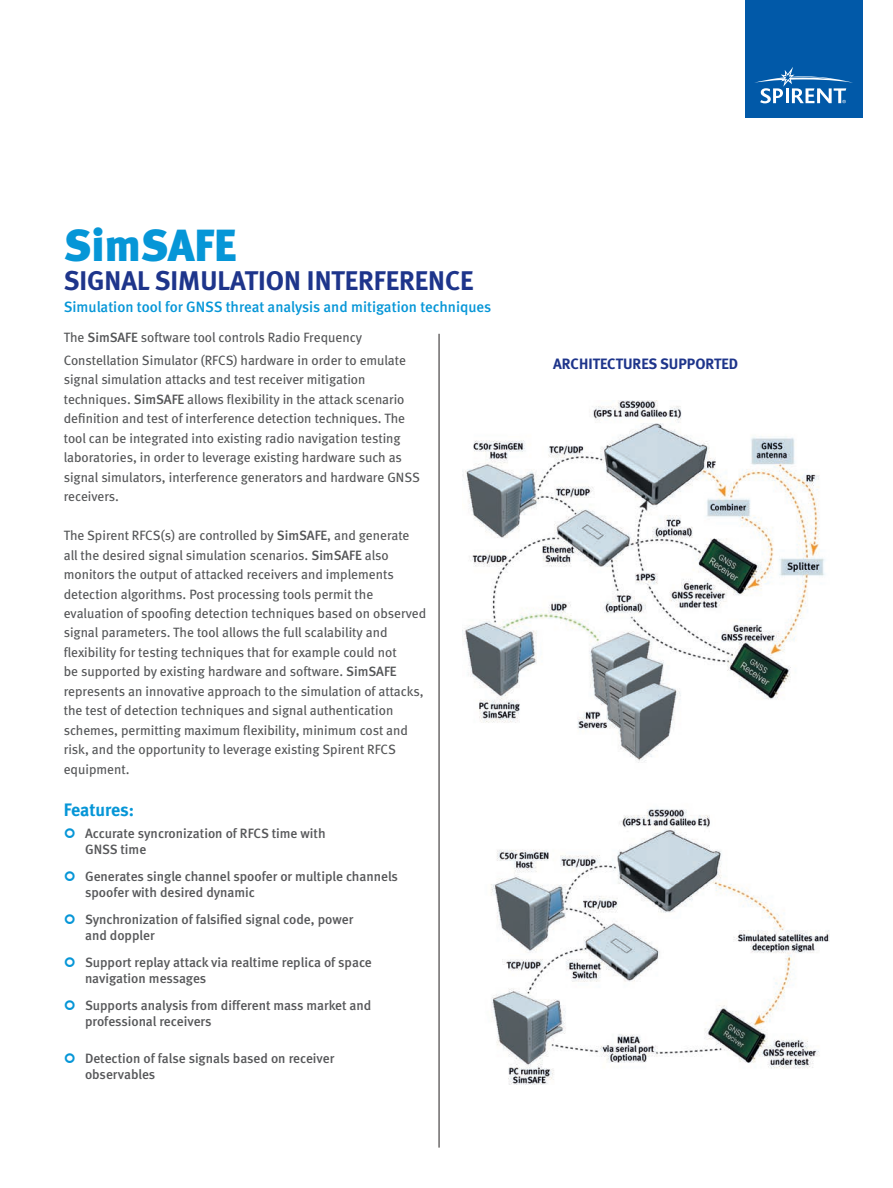
<style>
.page{position:relative;width:893px;height:1188px;background:#fff}
.page>*{position:absolute;margin:0;border:0;box-sizing:border-box;transform-origin:0 0}
.t1{font:45px "Meta Black LF";color:#0696d7}
.t2{font:27px "Meta Bold LF";color:#1e358b}
.t3{font:18px "Meta Bold LF";letter-spacing:-.01em;color:#0696d7}
.t4{font:15px "Meta Medium LF";color:#0696d7}
.t5{font:15px "Meta Bold LF";color:#1e358b}
.t6{font:13.5px/19.5px "Meta Book LF";color:#545557}
.t7{font:13.5px/16.2px "Meta Medium LF";color:#57585a}
.s1{font-family:"Meta Medium LF"}
</style>
<div class="page">
<hr style="left:439px;top:334px;width:1px;height:814px;background:#231f20">
<img style="left:463px;top:401px;width:366px;height:683px">
<div style="left:746px;top:0;width:117px;height:118px;background:#0159a8"></div>
<svg style="left:755px;top:67px;width:98px;height:36px"></svg>
<h1 class="t1" style="left:64px;top:218px;width:174px">SimSAFE</h1>
<h2 class="t2" style="left:64px;top:264px;width:411px">SIGNAL SIMULATION INTERFERENCE</h2>
<p class="t4" style="left:64px;top:298px;width:429px">Simulation tool for GNSS threat analysis and mitigation techniques</p>
<p class="t6" style="left:64px;top:326px;width:344px;line-height:22.5px">The <span class="s1">SimSAFE</span> software tool controls Radio Frequency<br>Constellation Simulator (RFCS) hardware in order to emulate</p>
<p class="t6" style="left:64px;top:369px;width:358px">signal simulation attacks and test receiver mitigation techniques. <span class="s1">SimSAFE</span> allows flexibility in the attack scenario definition and test of interference detection techniques. The tool can be integrated into existing radio navigation testing laboratories, in order to leverage existing hardware such as signal simulators, interference generators and hardware GNSS receivers.</p>
<p class="t6" style="left:64px;top:525px;width:364px">The Spirent RFCS(s) are controlled by <span class="s1">SimSAFE</span>, and generate all the desired signal simulation scenarios. <span class="s1">SimSAFE</span> also monitors the output of attacked receivers and implements detection algorithms. Post processing tools permit the evaluation of spoofing detection techniques based on observed signal parameters. The tool allows the full scalability and flexibility for testing techniques that for example could not<br>be supported by existing hardware and software. <span class="s1">SimSAFE </span>represents an innovative approach to the simulation of attacks, the test of detection techniques and signal authentication schemes, permitting maximum flexibility, minimum cost and risk, and the opportunity to leverage existing Spirent RFCS equipment.</p>
<h3 class="t3" style="left:64px;top:799px;width:72px">Features:</h3>
<p class="t7" style="left:85px;top:825px;width:242px">Accurate syncronization of RFCS time with<br>GNSS time</p>
<p class="t7" style="left:85px;top:868px;width:314px">Generates single channel spoofer or multiple channels spoofer with desired dynamic</p>
<p class="t7" style="left:85px;top:911px;width:270px">Synchronization of falsified signal code, power and doppler</p>
<p class="t7" style="left:85px;top:954px;width:288px">Support replay attack via realtime replica of space navigation messages</p>
<p class="t7" style="left:85px;top:997px;width:288px">Supports analysis from different mass market and professional receivers</p>
<p class="t7" style="left:85px;top:1050px;width:251px">Detection of false signals based on receiver observables</p>
<p class="t5" style="left:553px;top:355px;width:186px">ARCHITECTURES SUPPORTED</p>
</div>
